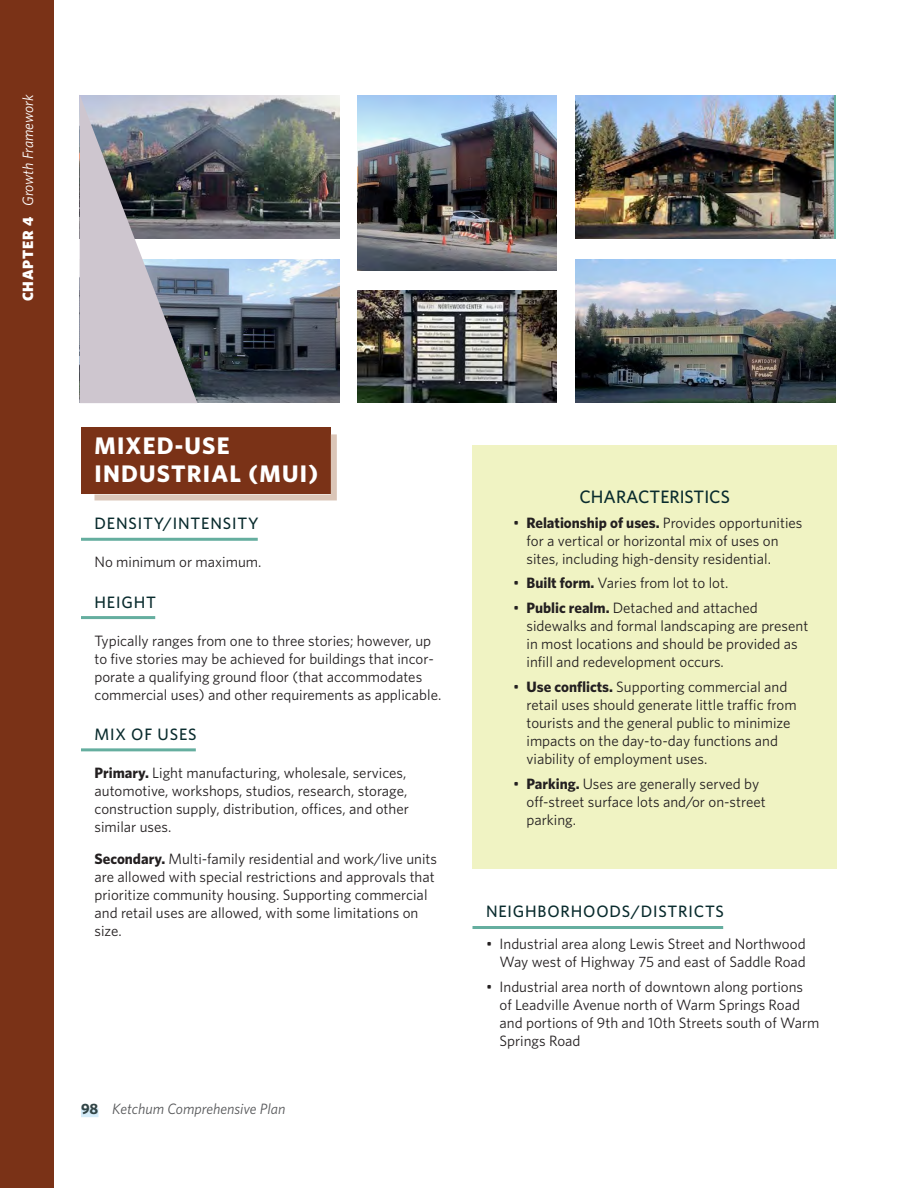
<style>
.page{position:relative;width:918px;height:1188px;background:#fff}
.page>*{position:absolute;margin:0;border:0;box-sizing:border-box;transform-origin:0 0}
.FLUM_Category{font:700 24px/28.8px "Whitney";letter-spacing:.05em;color:#fff}
.Sidebar_header{font:500 18px "Whitney";color:#092b2d}
.Heading_5{font:500 16.5px "Whitney";letter-spacing:.05em;color:#092b2d}
.Body_Text_Bold_1st_sentence{font:15px/18px "Whitney";color:#231f20}
.Body_List_Bullet_Bold_1st_sentence{font:15px/18px "Whitney";color:#231f20}
.Body_Text_2{font:15px/18px "Whitney";color:#231f20}
.t1{font:italic 15px "Whitney";color:#57585a}
.t2{font:italic 15px "Whitney";letter-spacing:-.01em;color:#fff}
.s1{font-weight:900;font-style:normal}
.s2{font-weight:700}
.s3{font-weight:700;font-style:normal;color:#324547}
</style>
<div class="page">
<div style="left:81px;top:1108px;width:17px;height:9px;background:#d5ecf9"></div>
<img style="left:575px;top:95px;width:259px;height:144px">
<img style="left:357px;top:95px;width:200px;height:175px">
<img style="left:197px;top:95px;width:142px;height:144px">
<img style="left:575px;top:259px;width:261px;height:143px">
<img style="left:358px;top:291px;width:198px;height:111px">
<img style="left:197px;top:259px;width:142px;height:143px">
<svg style="left:80px;top:95px;width:117px;height:308px;background:#a2a1aa"></svg>
<div style="left:81px;top:428px;width:249px;height:66px;background:#7a3217"></div>
<svg style="left:94px;top:428px;width:243px;height:73px"></svg>
<hr style="left:81px;top:538px;width:177px;height:3px;background:#65ae9f">
<hr style="left:81px;top:616px;width:74px;height:3px;background:#65ae9f">
<hr style="left:81px;top:748px;width:115px;height:3px;background:#65ae9f">
<hr style="left:472px;top:926px;width:251px;height:3px;background:#65ae9f">
<div style="left:472px;top:445px;width:365px;height:423px;background:#f0f3c3"></div>
<div style="left:0;top:0;width:54px;height:1188px;background:#7a3217"></div>
<p class="t2" style="left:18px;top:301px;width:208px;rotate:-90deg"><span class="s1">CHAPTER 4</span> Growth Framework</p>
<p class="FLUM_Category" style="left:94px;top:430px;width:225px">MIXED-USE<br>INDUSTRIAL (MUI)</p>
<p class="Heading_5" style="left:94px;top:513px;width:166px">DENSITY/INTENSITY</p>
<p class="Body_Text_2" style="left:94px;top:553px;width:169px">No minimum or maximum.</p>
<p class="Heading_5" style="left:94px;top:591px;width:63px">HEIGHT</p>
<p class="Body_Text_2" style="left:94px;top:631px;width:348px">Typically ranges from one to three stories; however, up to five stories may be achieved for buildings that incor&shy;porate a qualifying ground floor (that accommodates commercial uses) and other requirements as applicable.</p>
<p class="Heading_5" style="left:94px;top:723px;width:104px">MIX OF USES</p>
<p class="Body_Text_Bold_1st_sentence" style="left:94px;top:763px;width:316px"><span class="s2">Primary.</span> Light manufacturing, wholesale, services, automotive, workshops, studios, research, storage, construction supply, distribution, offices, and other similar uses.</p>
<p class="Body_Text_Bold_1st_sentence" style="left:94px;top:849px;width:344px"><span class="s2">Secondary.</span> Multi-family residential and work/live units are allowed with special restrictions and approvals that prioritize community housing. Supporting commercial and retail uses are allowed, with some limitations on size.</p>
<p class="t1" style="left:81px;top:1099px;width:206px"><span class="s3">98</span> Ketchum Comprehensive Plan</p>
<p class="Sidebar_header" style="left:580px;top:485px;width:152px">CHARACTERISTICS</p>
<p class="Body_List_Bullet_Bold_1st_sentence" style="left:526px;top:513px;width:278px;text-indent:-14px">• <span class="s2">Relationship of uses.</span> Provides opportunities for a vertical or horizontal mix of uses on sites, including high-density residential.</p>
<p class="Body_List_Bullet_Bold_1st_sentence" style="left:513px;top:574px;width:217px">• <span class="s2">Built form.</span> Varies from lot to lot.</p>
<p class="Body_List_Bullet_Bold_1st_sentence" style="left:526px;top:599px;width:283px;text-indent:-14px">• <span class="s2">Public realm.</span> Detached and attached sidewalks and formal landscaping are present in most locations and should be provided as infill and redevelopment occurs.</p>
<p class="Body_List_Bullet_Bold_1st_sentence" style="left:526px;top:677px;width:272px;text-indent:-14px">• <span class="s2">Use conflicts.</span> Supporting commercial and retail uses should generate little traffic from tourists and the general public to minimize impacts on the day-to-day functions and viability of employment uses.</p>
<p class="Body_List_Bullet_Bold_1st_sentence" style="left:526px;top:774px;width:241px;text-indent:-14px">• <span class="s2">Parking.</span> Uses are generally served by off-street surface lots and/or on-street parking.</p>
<p class="Heading_5" style="left:486px;top:901px;width:240px">NEIGHBORHOODS/DISTRICTS</p>
<p class="Body_Text_Bold_1st_sentence" style="left:486px;top:934px;width:321px;text-align:right">• Industrial area along Lewis Street and Northwood<br>Way west of Highway 75 and east of Saddle Road</p>
<p class="Body_Text_Bold_1st_sentence" style="left:500px;top:977px;width:322px;text-indent:-14px">• Industrial area north of downtown along portions<br>of Leadville Avenue north of Warm Springs Road and portions of 9th and 10th Streets south of Warm Springs Road</p>
</div>
